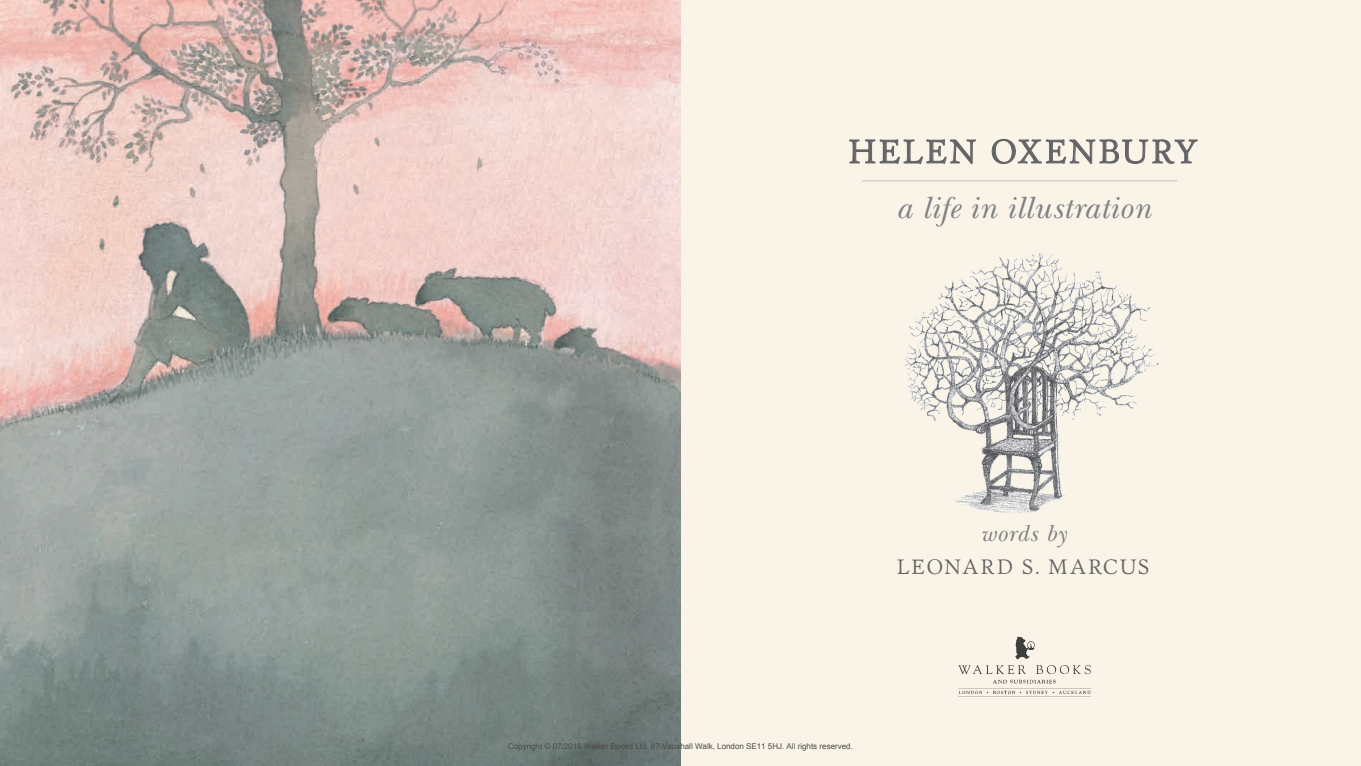
<style>
.page{position:relative;width:1361px;height:766px;background:#fff}
.page>*{position:absolute;margin:0;border:0;box-sizing:border-box;transform-origin:0 0}
.t1{font:300 35px "Veronan";letter-spacing:.105em;color:#636366}
.t2{font:italic 32px "ITC New Baskerville";letter-spacing:.015em;color:#808285}
.t3{font:italic 24px "ITC New Baskerville";letter-spacing:.04em;color:#808285}
.t4{font:300 22px "Veronan";letter-spacing:.105em;color:#636366}
.t5{font:8px "Arial";color:#4a4a4a}
</style>
<div class="page">
<div style="left:680px;top:0;width:681px;height:765px;background:#f9f4e7"></div>
<img style="left:0;top:0;width:680px;height:765px">
<img style="left:904px;top:253px;width:255px;height:261px">
<img style="left:958px;top:636px;width:133px;height:61px">
<hr style="left:862px;top:181px;width:315px;height:1px;background:#bcbdc0">
<svg style="left:849px;top:139px;width:126px;height:25px"></svg>
<svg style="left:992px;top:138px;width:205px;height:26px"></svg>
<h1 class="t1" style="left:849px;top:133px;width:349px">HELEN OXENBURY</h1>
<h2 class="t2" style="left:896px;top:189px;width:257px">a life in illustration</h2>
<h3 class="t3" style="left:980px;top:519px;width:88px">words by</h3>
<h3 class="t4" style="left:897px;top:555px;width:253px">LEONARD S. MARCUS</h3>
<p class="t5" style="left:508px;top:740px;width:346px">Copyright © 07/2018 Walker Books Ltd. 87 Vauxhall Walk, London SE11 5HJ. All rights reserved.</p>
</div>
